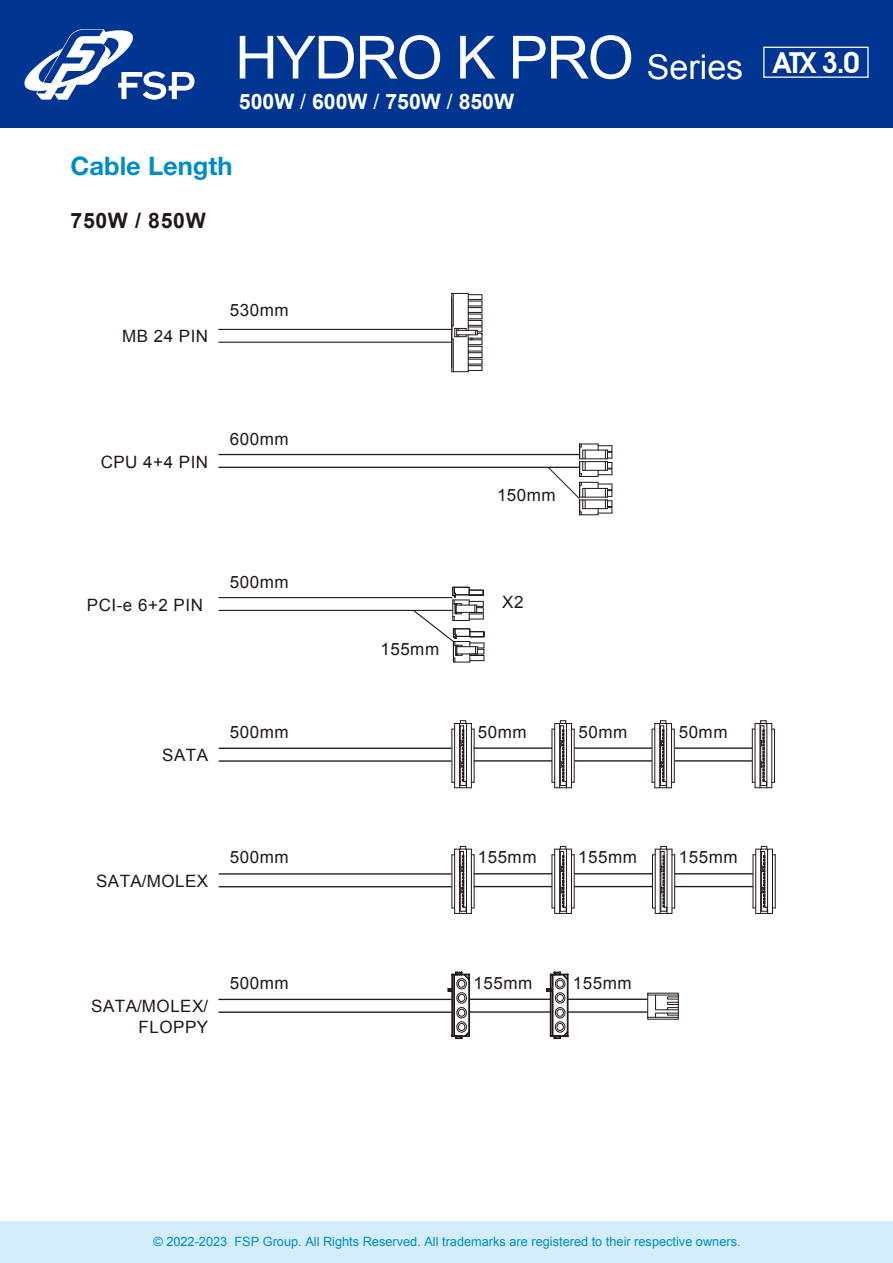
<style>
.page{position:relative;width:893px;height:1263px;background:#fff}
.page>*{position:absolute;margin:0;border:0;box-sizing:border-box;transform-origin:0 0}
.t1{font:59.55px "Arial";letter-spacing:-.03em;color:#fff}
.t2{font:700 25.5px "Helvetica Neue LT Pro";color:#008dc5}
.t3{font:700 21.3px "Arial";color:#fff}
.t4{font:700 21.3px "Arial";letter-spacing:.03em;color:#221815}
.t5{font:16.95px/20.4px "Arial";letter-spacing:.03em;color:#221815;text-align:right}
.t6{font:12.75px "Arial";color:#008dc5}
.s1{font-size:34.05px}
.s2{font-family:"Avant Garde IT Cby BT";font-weight:600;font-size:28.95px}
.s3{font-weight:400}
</style>
<div class="page">
<hr style="left:451px;top:293px;width:1px;height:79px;background:#221815">
<svg style="left:452px;top:293px;width:31px;height:79px"></svg>
<hr style="left:218px;top:329px;width:234px;height:1px;background:#221815">
<hr style="left:218px;top:342px;width:234px;height:1px;background:#221815">
<hr style="left:218px;top:597px;width:234px;height:1px;background:#221815">
<hr style="left:218px;top:610px;width:234px;height:1px;background:#221815">
<svg style="left:412px;top:586px;width:73px;height:77px"></svg>
<hr style="left:219px;top:873px;width:233px;height:2px;background:#221815">
<hr style="left:219px;top:886px;width:233px;height:1px;background:#221815">
<hr style="left:451px;top:855px;width:1px;height:53px;background:#221815">
<hr style="left:474px;top:855px;width:1px;height:53px;background:#221815">
<svg style="left:452px;top:846px;width:22px;height:68px"></svg>
<hr style="left:474px;top:873px;width:78px;height:1px;background:#221815">
<hr style="left:474px;top:886px;width:78px;height:1px;background:#221815">
<hr style="left:574px;top:855px;width:1px;height:53px;background:#221815">
<svg style="left:552px;top:846px;width:22px;height:68px"></svg>
<hr style="left:574px;top:873px;width:79px;height:1px;background:#221815">
<hr style="left:574px;top:886px;width:79px;height:1px;background:#221815">
<svg style="left:652px;top:846px;width:23px;height:68px"></svg>
<hr style="left:675px;top:873px;width:78px;height:1px;background:#221815">
<hr style="left:675px;top:886px;width:78px;height:1px;background:#221815">
<hr style="left:775px;top:855px;width:1px;height:53px;background:#221815">
<svg style="left:753px;top:846px;width:22px;height:68px"></svg>
<hr style="left:218px;top:999px;width:234px;height:1px;background:#221815">
<hr style="left:218px;top:1011px;width:234px;height:2px;background:#221815">
<hr style="left:469px;top:998px;width:81px;height:2px;background:#221815">
<hr style="left:469px;top:1011px;width:81px;height:2px;background:#221815">
<hr style="left:568px;top:998px;width:80px;height:2px;background:#221815">
<hr style="left:568px;top:1011px;width:80px;height:2px;background:#221815">
<svg style="left:546px;top:971px;width:23px;height:68px"></svg>
<div style="left:555px;top:978px;width:10px;height:11px;border:1px solid #221815;border-radius:50%"></div>
<div style="left:556px;top:980px;width:8px;height:8px;border:1px solid #221815;border-radius:50%"></div>
<div style="left:555px;top:992px;width:10px;height:11px;border:1px solid #221815;border-radius:50%"></div>
<div style="left:556px;top:994px;width:8px;height:8px;border:1px solid #221815;border-radius:50%"></div>
<div style="left:555px;top:1007px;width:10px;height:11px;border:1px solid #221815;border-radius:50%"></div>
<div style="left:556px;top:1009px;width:8px;height:7px;border:1px solid #221815;border-radius:50%"></div>
<div style="left:555px;top:1021px;width:10px;height:11px;border:1px solid #221815;border-radius:50%"></div>
<div style="left:556px;top:1023px;width:8px;height:8px;border:1px solid #221815;border-radius:50%"></div>
<svg style="left:447px;top:971px;width:24px;height:68px"></svg>
<div style="left:456px;top:978px;width:11px;height:11px;border:1px solid #221815;border-radius:50%"></div>
<div style="left:458px;top:980px;width:7px;height:8px;border:1px solid #221815;border-radius:50%"></div>
<div style="left:456px;top:992px;width:11px;height:11px;border:1px solid #221815;border-radius:50%"></div>
<div style="left:458px;top:994px;width:7px;height:8px;border:1px solid #221815;border-radius:50%"></div>
<div style="left:456px;top:1007px;width:11px;height:11px;border:1px solid #221815;border-radius:50%"></div>
<div style="left:458px;top:1009px;width:7px;height:7px;border:1px solid #221815;border-radius:50%"></div>
<div style="left:456px;top:1021px;width:11px;height:11px;border:1px solid #221815;border-radius:50%"></div>
<div style="left:458px;top:1023px;width:7px;height:8px;border:1px solid #221815;border-radius:50%"></div>
<div style="left:647px;top:993px;width:32px;height:26px;border:1px solid #221815"></div>
<hr style="left:648px;top:995px;width:30px;height:1px;background:#221815">
<hr style="left:648px;top:1017px;width:30px;height:1px;background:#221815">
<svg style="left:655px;top:994px;width:24px;height:24px"></svg>
<hr style="left:219px;top:748px;width:233px;height:1px;background:#221815">
<hr style="left:219px;top:760px;width:233px;height:2px;background:#221815">
<hr style="left:451px;top:729px;width:1px;height:53px;background:#221815">
<hr style="left:474px;top:729px;width:1px;height:53px;background:#221815">
<svg style="left:452px;top:720px;width:22px;height:68px"></svg>
<hr style="left:474px;top:747px;width:78px;height:2px;background:#221815">
<hr style="left:474px;top:760px;width:78px;height:1px;background:#221815">
<hr style="left:574px;top:729px;width:1px;height:53px;background:#221815">
<svg style="left:552px;top:720px;width:22px;height:68px"></svg>
<hr style="left:574px;top:747px;width:78px;height:2px;background:#221815">
<hr style="left:574px;top:760px;width:78px;height:1px;background:#221815">
<hr style="left:674px;top:729px;width:1px;height:53px;background:#221815">
<svg style="left:652px;top:720px;width:22px;height:68px"></svg>
<hr style="left:675px;top:747px;width:77px;height:2px;background:#221815">
<hr style="left:675px;top:760px;width:77px;height:1px;background:#221815">
<hr style="left:774px;top:729px;width:1px;height:53px;background:#221815">
<svg style="left:752px;top:720px;width:22px;height:68px"></svg>
<hr style="left:218px;top:454px;width:362px;height:1px;background:#221815">
<hr style="left:218px;top:467px;width:362px;height:1px;background:#221815">
<svg style="left:547px;top:443px;width:66px;height:72px"></svg>
<div style="left:0;top:1px;width:893px;height:127px;background:#003591"></div>
<div style="left:0;top:1221px;width:893px;height:42px;background:#d3edfb"></div>
<svg style="left:24px;top:29px;width:170px;height:71px"></svg>
<div style="left:763px;top:47px;width:106px;height:31px;border:1px solid #fff"></div>
<h1 class="t1" style="left:235px;top:19px;width:626px">HYDRO K PRO <span class="s1">Series</span> <span class="s2">ATX 3.0</span></h1>
<p class="t3" style="left:239px;top:87px;width:277px">500W <span class="s3">/</span> 600W <span class="s3">/</span> 750W <span class="s3">/</span> 850W</p>
<h2 class="t2" style="left:71px;top:150px;width:164px">Cable Length</h2>
<p class="t4" style="left:71px;top:206px;width:137px">750W / 850W</p>
<p class="t5" style="left:122px;top:326px;width:88px">MB 24 PIN</p>
<p class="t5" style="left:230px;top:300px;width:60px">530mm</p>
<p class="t5" style="left:101px;top:452px;width:109px">CPU 4+4 PIN</p>
<p class="t5" style="left:230px;top:429px;width:60px">600mm</p>
<p class="t5" style="left:230px;top:572px;width:60px">500mm</p>
<p class="t5" style="left:497px;top:485px;width:60px">150mm</p>
<p class="t5" style="left:87px;top:595px;width:118px">PCI-e 6+2 PIN</p>
<p class="t5" style="left:502px;top:592px;width:23px">X2</p>
<p class="t5" style="left:380px;top:639px;width:60px">155mm</p>
<p class="t5" style="left:162px;top:745px;width:47px">SATA</p>
<p class="t5" style="left:230px;top:722px;width:60px">500mm</p>
<p class="t5" style="left:478px;top:722px;width:50px">50mm</p>
<p class="t5" style="left:578px;top:722px;width:50px">50mm</p>
<p class="t5" style="left:679px;top:722px;width:50px">50mm</p>
<p class="t5" style="left:96px;top:871px;width:114px">SATA/MOLEX</p>
<p class="t5" style="left:230px;top:847px;width:60px">500mm</p>
<p class="t5" style="left:478px;top:847px;width:60px">155mm</p>
<p class="t5" style="left:578px;top:847px;width:60px">155mm</p>
<p class="t5" style="left:679px;top:847px;width:60px">155mm</p>
<p class="t5" style="left:91px;top:996px;width:118px">SATA/MOLEX/<br>FLOPPY</p>
<p class="t5" style="left:230px;top:973px;width:60px">500mm</p>
<p class="t5" style="left:474px;top:973px;width:60px">155mm</p>
<p class="t5" style="left:573px;top:973px;width:60px">155mm</p>
<p class="t6" style="left:153px;top:1233px;width:589px">© 2022-2023 FSP Group. All Rights Reserved. All trademarks are registered to their respective owners.</p>
</div>
